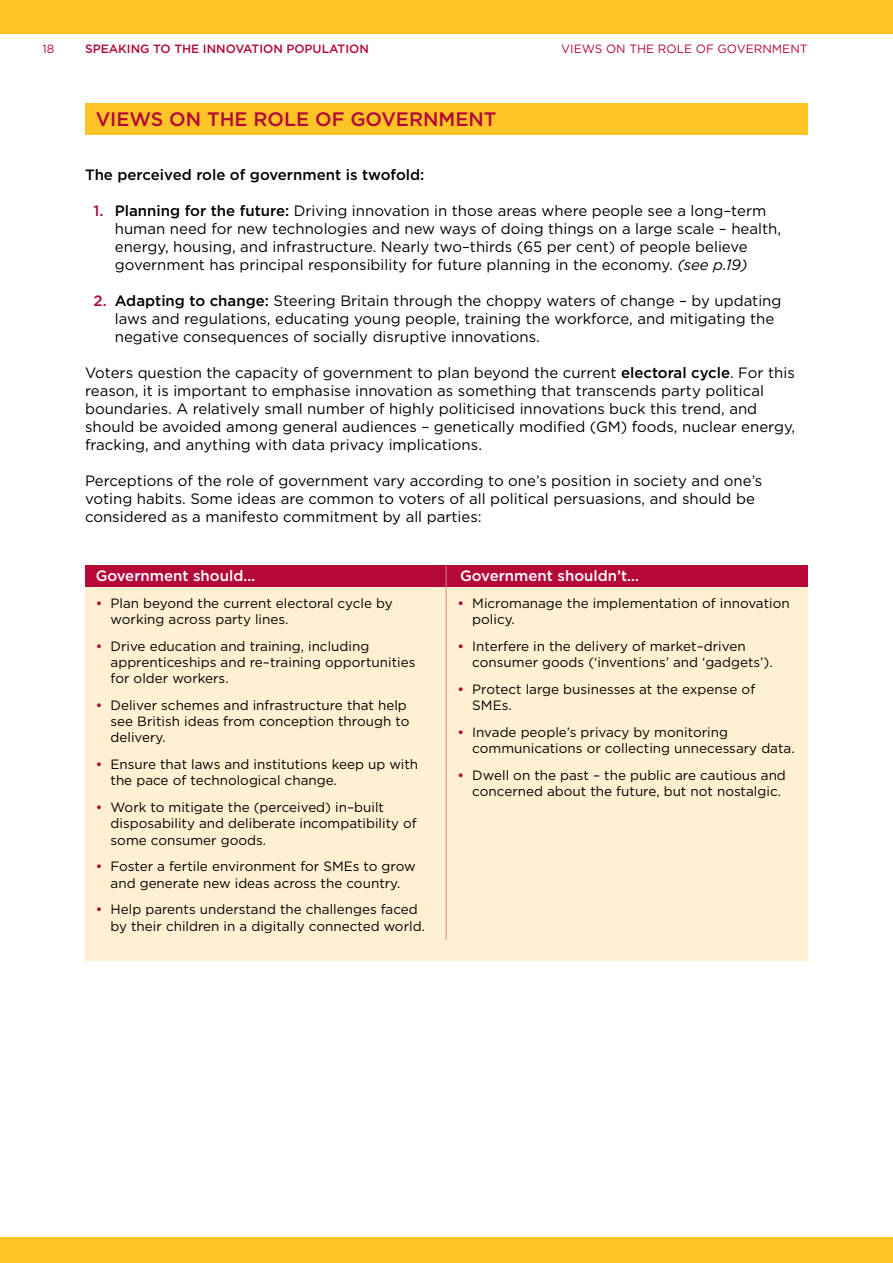
<style>
.page{position:relative;width:893px;height:1263px;background:#fff}
.page>*{position:absolute;margin:0;border:0;box-sizing:border-box;transform-origin:0 0}
.t1{font:500 19.5px "Gotham HTF";color:#b30838}
.t2{font:15px/18px "Gotham HTF";color:#000}
.t3{font:500 15px "Gotham HTF";color:#000}
.t4{font:500 15px "Gotham HTF";color:#fff}
.t5{font:13.5px/16.2px "Gotham HTF";color:#000}
.t6{font:500 12px "Gotham HTF";color:#b30838}
.t7{font:12px "Gotham HTF";color:#b30838}
.s1{font-weight:500;color:#b30838}
.s2{font-weight:500}
.s3{font-style:italic}
</style>
<div class="page">
<div style="left:0;top:0;width:893px;height:34px;background:#ffc425"></div>
<div style="left:0;top:1237px;width:893px;height:26px;background:#ffc425"></div>
<div style="left:85px;top:103px;width:723px;height:32px;background:#ffc425"></div>
<div style="left:85px;top:576px;width:723px;height:384px;background:#fff0d2"></div>
<div style="left:85px;top:566px;width:723px;height:21px;background:#b30838"></div>
<hr style="left:446px;top:566px;width:1px;height:374px;background:#d68482">
<p class="t7" style="left:43px;top:43px;width:13px">18</p>
<p class="t6" style="left:85px;top:43px;width:285px">SPEAKING TO THE INNOVATION POPULATION</p>
<p class="t7" style="left:561px;top:43px;width:248px">VIEWS ON THE ROLE OF GOVERNMENT</p>
<h1 class="t1" style="left:96px;top:110px;width:402px">VIEWS ON THE ROLE OF GOVERNMENT</h1>
<p class="t3" style="left:85px;top:168px;width:341px">The perceived role of government is twofold:</p>
<p class="t2" style="left:115px;top:202px;width:668px;text-indent:-21px"><span class="s1">1.</span> <span class="s2">Planning for the future:</span> Driving innovation in those areas where people see a long–term human need for new technologies and new ways of doing things on a large scale – health, energy, housing, and infrastructure. Nearly two–thirds (65 per cent) of people believe government has principal responsibility for future planning in the economy. <span class="s3">(see p.19)</span></p>
<p class="t2" style="left:115px;top:292px;width:668px;text-indent:-21px"><span class="s1">2.</span> <span class="s2">Adapting to change:</span> Steering Britain through the choppy waters of change – by updating laws and regulations, educating young people, training the workforce, and mitigating the negative consequences of socially disruptive innovations.</p>
<p class="t2" style="left:85px;top:364px;width:712px">Voters question the capacity of government to plan beyond the current <span class="s2">electoral cycle</span>. For this reason, it is important to emphasise innovation as something that transcends party political boundaries. A relatively small number of highly politicised innovations buck this trend, and should be avoided among general audiences – genetically modified (GM) foods, nuclear energy, fracking, and anything with data privacy implications.</p>
<p class="t2" style="left:85px;top:472px;width:679px">Perceptions of the role of government vary according to one’s position in society and one’s voting habits. Some ideas are common to voters of all political persuasions, and should be considered as a manifesto commitment by all parties:</p>
<p class="t4" style="left:96px;top:569px;width:161px">Government should…</p>
<p class="t4" style="left:460px;top:569px;width:181px">Government shouldn’t…</p>
<p class="t5" style="left:111px;top:595px;width:284px;text-indent:-15px"><span class="s1">•</span> Plan beyond the current electoral cycle by working across party lines.</p>
<p class="t5" style="left:111px;top:638px;width:306px;text-indent:-15px"><span class="s1">•</span> Drive education and training, including apprenticeships and re–training opportunities for older workers.</p>
<p class="t5" style="left:111px;top:697px;width:300px;text-indent:-15px"><span class="s1">•</span> Deliver schemes and infrastructure that help see British ideas from conception through to delivery.</p>
<p class="t5" style="left:111px;top:757px;width:309px;text-indent:-15px"><span class="s1">•</span> Ensure that laws and institutions keep up with the pace of technological change.</p>
<p class="t5" style="left:111px;top:800px;width:308px;text-indent:-15px"><span class="s1">•</span> Work to mitigate the (perceived) in–built disposability and deliberate incompatibility of some consumer goods.</p>
<p class="t5" style="left:96px;top:859px;width:322px;text-align:center"><span class="s1">•</span> Foster a fertile environment for SMEs to grow and generate new ideas across the country.</p>
<p class="t5" style="left:111px;top:902px;width:316px;text-indent:-15px"><span class="s1">•</span> Help parents understand the challenges faced by their children in a digitally connected world.</p>
<p class="t5" style="left:472px;top:595px;width:319px;text-indent:-15px"><span class="s1">•</span> Micromanage the implementation of innovation policy.</p>
<p class="t5" style="left:472px;top:638px;width:302px;text-indent:-15px"><span class="s1">•</span> Interfere in the delivery of market–driven consumer goods (‘inventions’ and ‘gadgets’).</p>
<p class="t5" style="left:472px;top:681px;width:284px;text-indent:-15px"><span class="s1">•</span> Protect large businesses at the expense of<br>SMEs.</p>
<p class="t5" style="left:472px;top:724px;width:324px;text-indent:-15px"><span class="s1">•</span> Invade people’s privacy by monitoring communications or collecting unnecessary data.</p>
<p class="t5" style="left:472px;top:767px;width:315px;text-indent:-15px"><span class="s1">•</span> Dwell on the past – the public are cautious and concerned about the future, but not nostalgic.</p>
</div>
